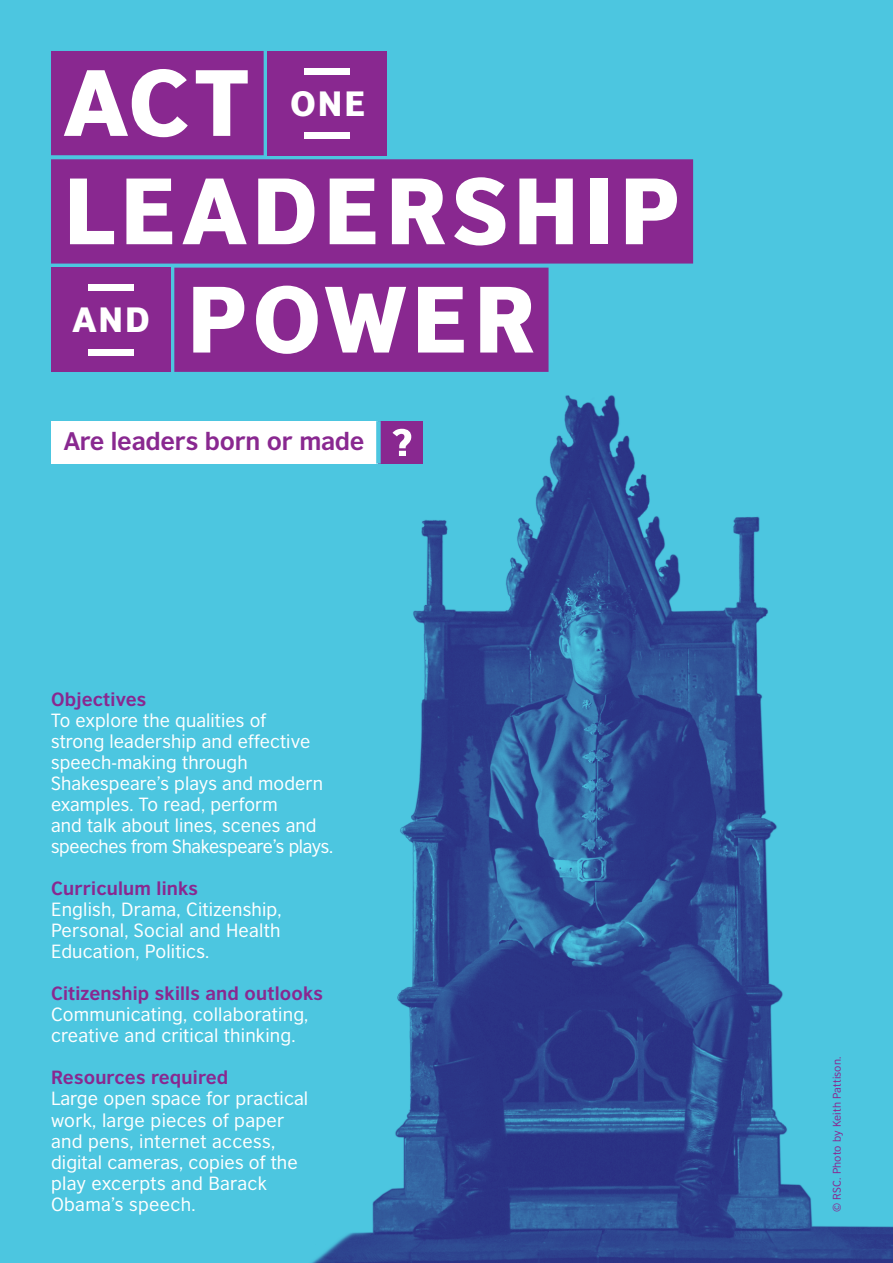
<style>
.page{position:relative;width:893px;height:1263px;background:#4cc6e0}
.page>*{position:absolute;margin:0;border:0;box-sizing:border-box;transform-origin:0 0}
.t1{font:900 88.5px "British Council Sans";letter-spacing:.06em;color:#fff}
.t2{font:900 33.15px "British Council Sans";color:#fff}
.t3{font:700 24px "British Council Sans";letter-spacing:-.01em;color:#892890}
.t4{font:18px/21px "British Council Sans";letter-spacing:.005em;color:#fff}
.t5{font:700 18px "British Council Sans";letter-spacing:.01em;color:#892890}
.t6{font:10.5px "British Council Sans";letter-spacing:.01em;color:#892890}
</style>
<div class="page">
<img style="left:311px;top:395px;width:582px;height:868px">
<div style="left:51px;top:51px;width:213px;height:104px;background:#892890"></div>
<div style="left:268px;top:51px;width:119px;height:104px;background:#892890"></div>
<div style="left:305px;top:68px;width:45px;height:6px;background:#fff"></div>
<div style="left:305px;top:133px;width:45px;height:6px;background:#fff"></div>
<div style="left:51px;top:159px;width:642px;height:105px;background:#892890"></div>
<div style="left:174px;top:268px;width:375px;height:104px;background:#892890"></div>
<div style="left:51px;top:268px;width:119px;height:104px;background:#892890"></div>
<div style="left:88px;top:285px;width:45px;height:6px;background:#fff"></div>
<div style="left:88px;top:349px;width:45px;height:6px;background:#fff"></div>
<div style="left:51px;top:421px;width:327px;height:43px;background:#fff"></div>
<div style="left:378px;top:421px;width:45px;height:43px;background:#892890"></div>
<div style="left:376px;top:421px;width:5px;height:43px;background:#4cc6e0"></div>
<svg style="left:392px;top:429px;width:19px;height:27px"></svg>
<h1 class="t1" style="left:64px;top:45px;width:186px">AC T</h1>
<h2 class="t2" style="left:290px;top:82px;width:26px">ONE</h2>
<h1 class="t1" style="left:64px;top:153px;width:64px">LEADER</h1>
<h1 class="t1" style="left:453px;top:153px;width:229px">SHIP</h1>
<h2 class="t2" style="left:72px;top:298px;width:27px">AND</h2>
<h1 class="t1" style="left:187px;top:262px;width:284px">POWER</h1>
<h3 class="t3" style="left:64px;top:426px;width:302px">Are leaders born or made</h3>
<p class="t5" style="left:51px;top:688px;width:97px">Objectives</p>
<p class="t4" style="left:51px;top:709px;width:284px">To explore the qualities of<br>strong leadership and effective speech-making through<br>Shakespeare’s plays and modern examples. To read, perform<br>and talk about lines, scenes and speeches from Shakespeare’s plays.</p>
<p class="t5" style="left:51px;top:877px;width:148px">Curriculum links</p>
<p class="t4" style="left:51px;top:899px;width:232px;text-align:justify">English, Drama, Citizenship, Personal, Social and Health Education, Politics.</p>
<p class="t5" style="left:51px;top:982px;width:273px">Citizenship skills and outlooks</p>
<p class="t4" style="left:51px;top:1004px;width:259px">Communicating, collaborating, creative and critical thinking.</p>
<p class="t5" style="left:51px;top:1066px;width:179px">Resources required</p>
<p class="t4" style="left:51px;top:1088px;width:259px">Large open space for practical work, large pieces of paper and pens, internet access, digital cameras, copies of the play excerpts and Barack<br>Obama’s speech.</p>
<p class="t6" style="left:831px;top:1212px;width:157px;rotate:-90deg">© RSC. Photo by Keith Pattison.</p>
</div>
